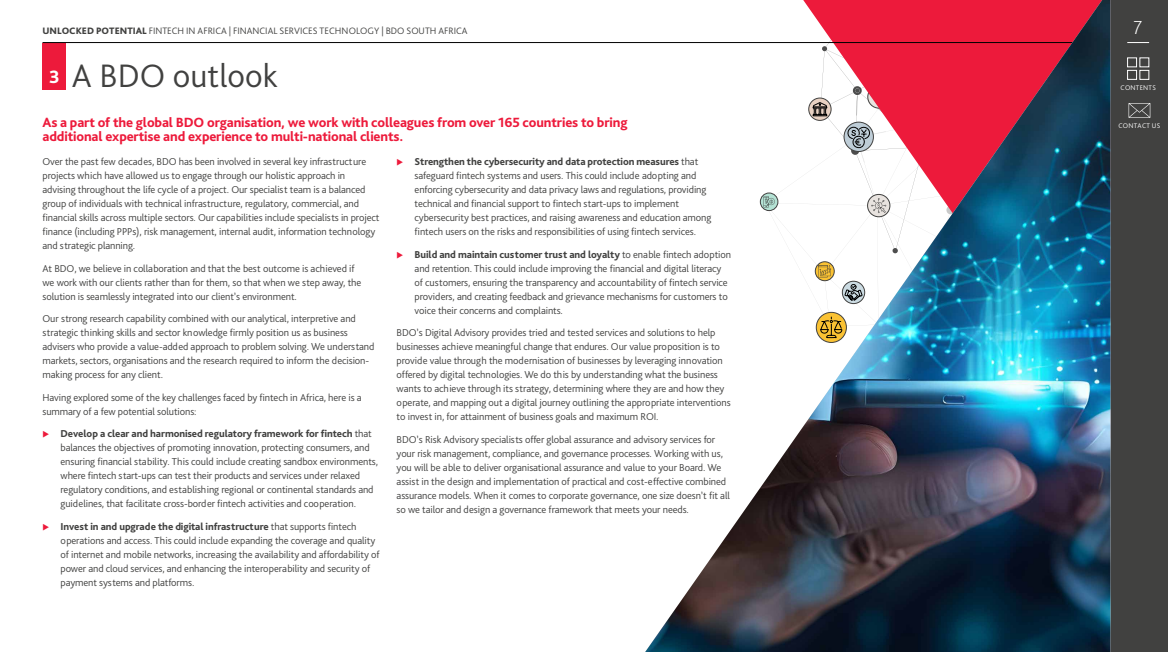
<style>
.page{position:relative;width:1168px;height:652px;background:#fff}
.page>*{position:absolute;margin:0;border:0;box-sizing:border-box;transform-origin:0 0}
.t1{font:300 34px "Bliss Pro";color:#414140}
.t2{font:200 19.7px "Bliss Pro";color:#fff}
.t3{font:800 14px/14px "Bliss Pro";letter-spacing:-.01em;color:#ed1a3b}
.t4{font:300 10.5px/14px "Bliss Pro";letter-spacing:-.01em;color:#414140}
.t5{font:300 9.8px "Bliss Pro";color:#414140}
.t6{font:300 7.1px "Bliss Pro";letter-spacing:.035em;color:#fff}
.s1{font-weight:800}
.s2{font-weight:800;font-size:18.8px;color:#fff}
</style>
<div class="page">
<div style="left:43px;top:43px;width:23px;height:46px;background:#ed1a3b"></div>
<div style="left:1110px;top:0;width:58px;height:652px;background:#414140"></div>
<div style="left:1110px;top:0;width:41px;height:625px;background:#414140"></div>
<hr style="left:43px;top:42px;width:1045px;height:1px;background:#000">
<img style="left:645px;top:0;width:465px;height:652px">
<p class="t5" style="left:43px;top:25px;width:427px"><span class="s1">UNLOCKED POTENTIAL</span> FINTECH IN AFRICA | FINANCIAL SERVICES TECHNOLOGY | BDO SOUTH AFRICA</p>
<h1 class="t1" style="left:49px;top:54px;width:230px"><span class="s2">3</span> A BDO outlook</h1>
<h3 class="t3" style="left:43px;top:115px;width:587px">As a part of the global BDO organisation, we work with colleagues from over 165 countries to bring additional expertise and experience to multi-national clients.</h3>
<p class="t4" style="left:43px;top:155px;width:338px">Over the past few decades, BDO has been involved in several key infrastructure projects which have allowed us to engage through our holistic approach in advising throughout the life cycle of a project. Our specialist team is a balanced group of individuals with technical infrastructure, regulatory, commercial, and financial skills across multiple sectors. Our capabilities include specialists in project finance (including PPPs), risk management, internal audit, information technology and strategic planning.</p>
<p class="t4" style="left:43px;top:261px;width:320px">At BDO, we believe in collaboration and that the best outcome is achieved if we work with our clients rather than for them, so that when we step away, the solution is seamlessly integrated into our client’s environment.</p>
<p class="t4" style="left:43px;top:312px;width:333px">Our strong research capability combined with our analytical, interpretive and strategic thinking skills and sector knowledge firmly position us as business advisers who provide a value-added approach to problem solving. We understand markets, sectors, organisations and the research required to inform the decision&shy;making process for any client.</p>
<p class="t4" style="left:43px;top:390px;width:321px">Having explored some of the key challenges faced by fintech in Africa, here is a summary of a few potential solutions:</p>
<p class="t4" style="left:61px;top:427px;width:319px"><span class="s1">Develop a clear and harmonised regulatory framework for fintech</span> that balances the objectives of promoting innovation, protecting consumers, and ensuring financial stability. This could include creating sandbox environments, where fintech start-ups can test their products and services under relaxed regulatory conditions, and establishing regional or continental standards and guidelines, that facilitate cross-border fintech activities and cooperation.</p>
<p class="t4" style="left:61px;top:519px;width:321px"><span class="s1">Invest in and upgrade the digital infrastructure</span> that supports fintech operations and access. This could include expanding the coverage and quality of internet and mobile networks, increasing the availability and affordability of power and cloud services, and enhancing the interoperability and security of payment systems and platforms.</p>
<p class="t4" style="left:415px;top:155px;width:298px"><span class="s1">Strengthen the cybersecurity and data protection measures</span> that safeguard fintech systems and users. This could include adopting and enforcing cybersecurity and data privacy laws and regulations, providing technical and financial support to fintech start-ups to implement cybersecurity best practices, and raising awareness and education among fintech users on the risks and responsibilities of using fintech services.</p>
<p class="t4" style="left:415px;top:247px;width:318px"><span class="s1">Build and maintain customer trust and loyalty</span> to enable fintech adoption and retention. This could include improving the financial and digital literacy of customers, ensuring the transparency and accountability of fintech service providers, and creating feedback and grievance mechanisms for customers to voice their concerns and complaints.</p>
<p class="t4" style="left:397px;top:326px;width:336px">BDO’s Digital Advisory provides tried and tested services and solutions to help businesses achieve meaningful change that endures. Our value proposition is to provide value through the modernisation of businesses by leveraging innovation offered by digital technologies. We do this by understanding what the business wants to achieve through its strategy, determining where they are and how they operate, and mapping out a digital journey outlining the appropriate interventions to invest in, for attainment of business goals and maximum ROI.</p>
<p class="t4" style="left:397px;top:432px;width:335px">BDO’s Risk Advisory specialists offer global assurance and advisory services for your risk management, compliance, and governance processes. Working with us, you will be able to deliver organisational assurance and value to your Board. We assist in the design and implementation of practical and cost-effective combined assurance models. When it comes to corporate governance, one size doesn’t fit all so we tailor and design a governance framework that meets your needs.</p>
<h2 class="t2" style="left:1133px;top:15px;width:10px">7</h2>
<p class="t6" style="left:1120px;top:83px;width:37px">CONTENTS</p>
<p class="t6" style="left:1118px;top:121px;width:43px">CONTACT US</p>
</div>
